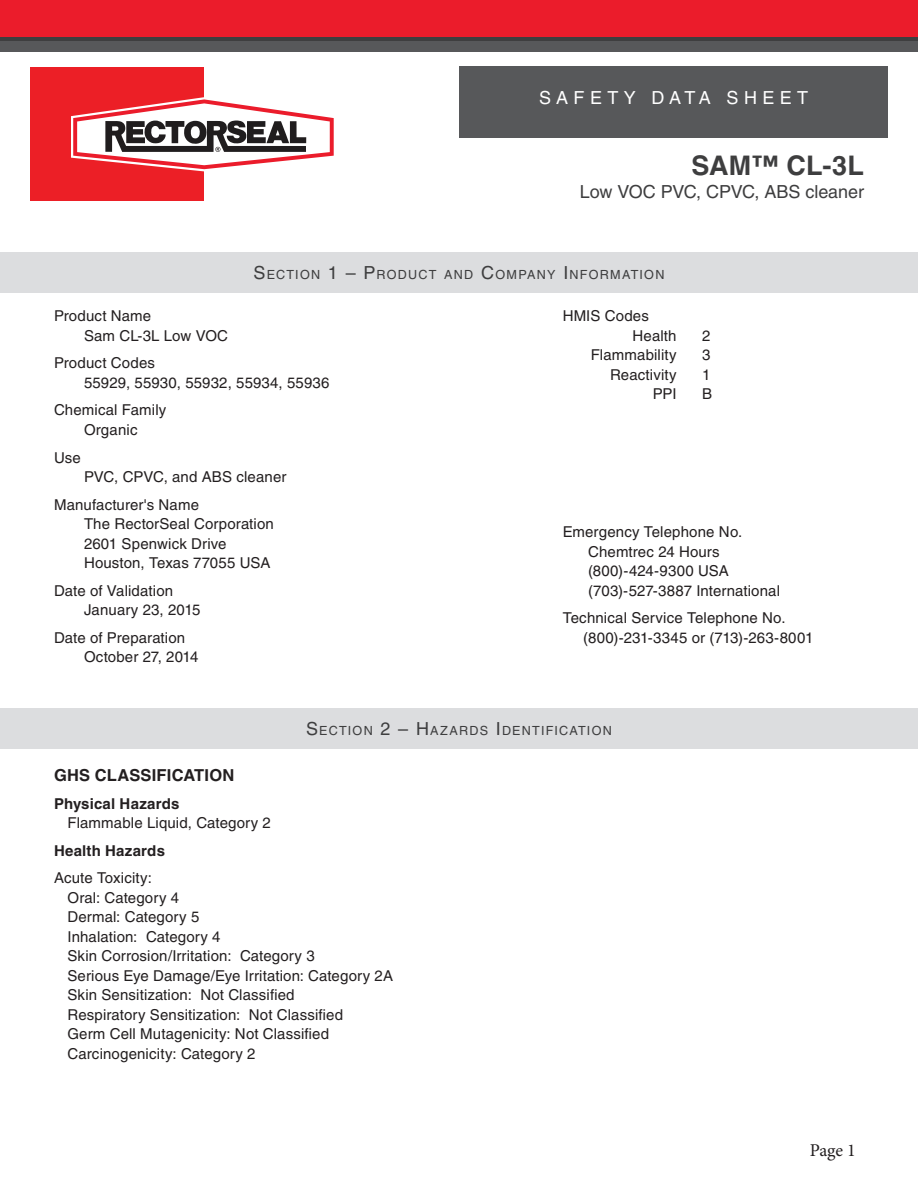
<style>
.page{position:relative;width:918px;height:1188px;background:#fff}
.page>*{position:absolute;margin:0;border:0;box-sizing:border-box;transform-origin:0 0}
.t1{font:700 27px "Helvetica LT Std";letter-spacing:.005em;color:#3e3e3f}
.t2{font:18px "Helvetica LT Std";letter-spacing:-.01em;color:#3e3e3f}
.t3{font:18px "Helvetica LT Std";letter-spacing:.3em;color:#fff}
.t4{font:18px "Minion Pro";color:#231f20}
.t5{font:700 16.5px "Helvetica LT Std";letter-spacing:.015em;color:#231f20}
.t6{font:15px/19.5px "Helvetica LT Std";letter-spacing:.01em;color:#231f20}
.t7{font:700 15px "Helvetica LT Std";letter-spacing:.015em;color:#231f20}
.t8{font:12.6px "Helvetica LT Std";letter-spacing:.1em;color:#3e3e3f}
.s1{font-size:18px}
</style>
<div class="page">
<div style="left:30px;top:68px;width:173px;height:133px;background:#ec1f26"></div>
<svg style="left:71px;top:97px;width:263px;height:74px"></svg>
<div style="left:460px;top:66px;width:428px;height:71px;background:#57585a"></div>
<div style="left:0;top:40px;width:918px;height:12px;background:#57585a"></div>
<div style="left:0;top:0;width:918px;height:40px;background:#eb1c2b"></div>
<hr style="left:0;top:38px;width:918px;height:3px;background:#3e3e3f">
<div style="left:0;top:708px;width:918px;height:41px;background:#dcdddf"></div>
<div style="left:0;top:253px;width:918px;height:40px;background:#dcdddf"></div>
<p class="t3" style="left:539px;top:87px;width:270px">SAFETY DATA SHEET</p>
<h1 class="t1" style="left:691px;top:149px;width:174px">SAM™ CL-3L</h1>
<p class="t2" style="left:580px;top:181px;width:286px">Low VOC PVC, CPVC, ABS cleaner</p>
<p class="t8" style="left:253px;top:268px;width:413px"><span class="s1">S</span>ECTION <span class="s1">1 – P</span>RODUCT AND <span class="s1">C</span>OMPANY <span class="s1">I</span> NFORMATION</p>
<p class="t6" style="left:84px;top:306px;width:146px;text-indent:-30px">Product Name<br>Sam CL-3L Low VOC</p>
<p class="t6" style="left:84px;top:353px;width:247px;text-indent:-30px">Product Codes<br>55929, 55930, 55932, 55934, 55936</p>
<p class="t6" style="left:54px;top:400px;width:114px;text-align:center">Chemical Family<br>Organic</p>
<p class="t6" style="left:54px;top:448px;width:28px">Use</p>
<p class="t6" style="left:54px;top:463px;width:234px;line-height:27.6px;text-indent:30px">PVC, CPVC, and ABS cleaner<br>Manufacturer's Name</p>
<p class="t6" style="left:84px;top:514px;width:191px">The RectorSeal Corporation<br>2601 Spenwick Drive<br>Houston, Texas 77055 USA</p>
<p class="t6" style="left:84px;top:581px;width:118px;text-indent:-30px">Date of Validation<br>January 23, 2015</p>
<p class="t6" style="left:84px;top:628px;width:116px;text-indent:-30px">Date of Preparation<br>October 27, 2014</p>
<p class="t6" style="left:633px;top:306px;width:46px;text-indent:-70px">HMIS Codes<br>Health</p>
<p class="t6" style="left:702px;top:326px;width:10px">2</p>
<p class="t6" style="left:591px;top:345px;width:87px">Flammability</p>
<p class="t6" style="left:702px;top:345px;width:10px">3</p>
<p class="t6" style="left:610px;top:365px;width:68px">Reactivity</p>
<p class="t6" style="left:702px;top:365px;width:10px">1</p>
<p class="t6" style="left:653px;top:384px;width:25px">PPI</p>
<p class="t6" style="left:702px;top:384px;width:12px">B</p>
<p class="t6" style="left:588px;top:522px;width:193px;text-indent:-26px">Emergency Telephone No.<br>Chemtrec 24 Hours (800)-424-9300 USA (703)-527-3887 International</p>
<p class="t6" style="left:583px;top:608px;width:232px;text-indent:-20px">Technical Service Telephone No. (800)-231-3345 or (713)-263-8001</p>
<p class="t8" style="left:306px;top:723px;width:307px"><span class="s1">S</span>ECTION <span class="s1">2 – H</span>AZARDS <span class="s1">I</span> DENTIFICATION</p>
<p class="t5" style="left:54px;top:765px;width:182px">GHS CLASSIFICATION</p>
<p class="t7" style="left:54px;top:794px;width:127px">Physical Hazards</p>
<p class="t6" style="left:68px;top:813px;width:205px">Flammable Liquid, Category 2</p>
<p class="t7" style="left:54px;top:841px;width:113px">Health Hazards</p>
<p class="t6" style="left:68px;top:868px;width:327px;text-indent:-14px">Acute Toxicity:<br>Oral: Category 4<br>Dermal: Category 5<br>Inhalation: Category 4<br>Skin Corrosion/Irritation: Category 3<br>Serious Eye Damage/Eye Irritation: Category 2A<br>Skin Sensitization: Not Classified<br>Respiratory Sensitization: Not Classified<br>Germ Cell Mutagenicity: Not Classified<br>Carcinogenicity: Category 2</p>
<p class="t4" style="left:810px;top:1138px;width:48px">Page 1</p>
</div>
